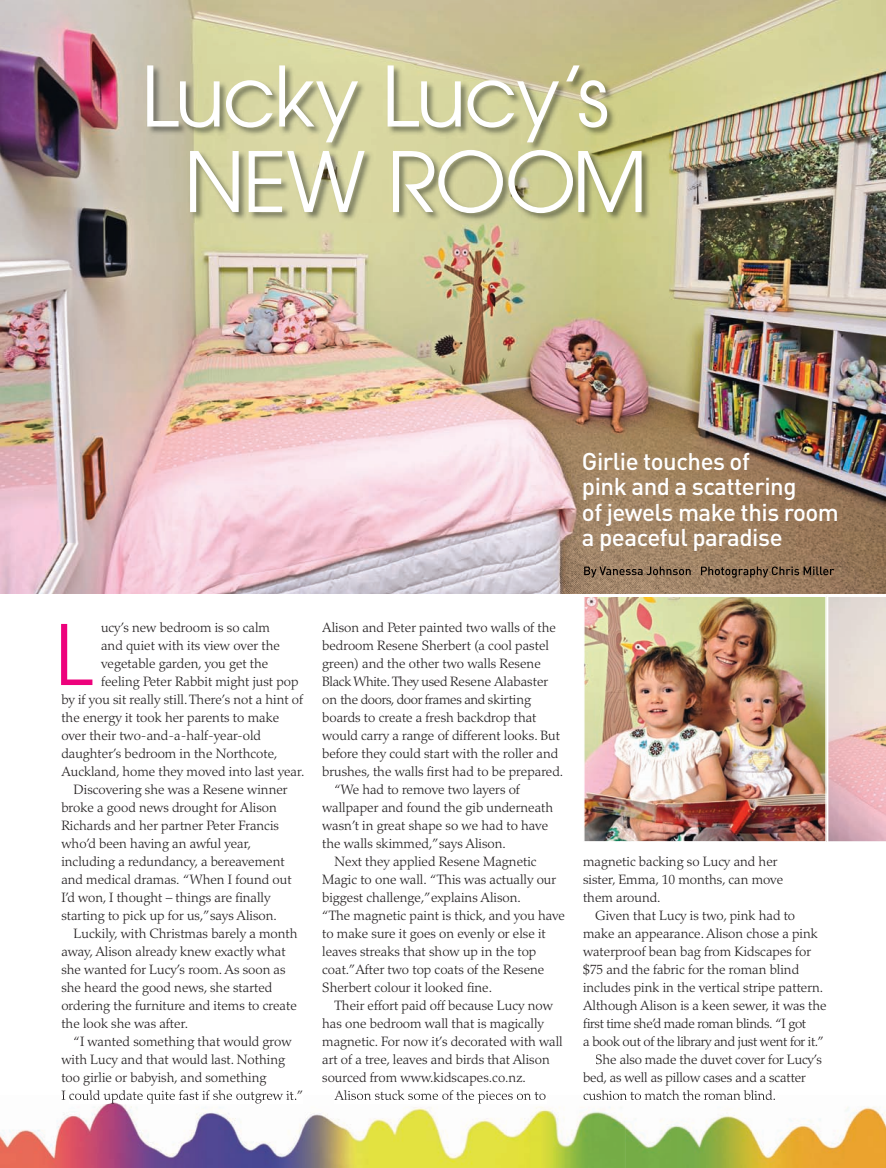
<style>
.page{position:relative;width:886px;height:1168px;background:#fff}
.page>*{position:absolute;margin:0;border:0;box-sizing:border-box;transform-origin:0 0}
.t1{font:82.5px/85.5px "Avant Garde";letter-spacing:-.03em;color:#fff;text-align:center}
.t2{font:82.5px "Avant Garde";color:#ed027c}
.t3{font:500 24px/25.5px "DIN";letter-spacing:-.02em;color:#fff}
.t4{font:300 13.5px/18px "Palatino";color:#231f20}
.t5{font:300 13.5px "Palatino";letter-spacing:-.025em;color:#231f20}
</style>
<div class="page">
<img style="left:0;top:0;width:886px;height:594px">
<img style="left:0;top:1099px;width:886px;height:68px">
<img style="left:69px;top:1095px;width:233px;height:8px">
<img style="left:146px;top:64px;width:505px;height:159px">
<img style="left:584px;top:566px;width:250px;height:11px">
<img style="left:334px;top:1095px;width:212px;height:8px">
<img style="left:583px;top:1095px;width:192px;height:4px">
<svg style="left:828px;top:597px;width:58px;height:245px;background:#e6c9c9"></svg>
<img style="left:584px;top:596px;width:243px;height:246px">
<h1 class="t1" style="left:140px;top:53px;width:509px">Lucky Lucy’s<br>NEW ROOM</h1>
<h2 class="t3" style="left:582px;top:447px;width:258px">Girlie touches of<br>pink and a scattering<br>of jewels make this room a peaceful paradise</h2>
<p class="t4" style="left:101px;top:618px;width:170px">ucy’s new bedroom is so calm</p>
<p class="t4" style="left:101px;top:636px;width:180px">and quiet with its view over the</p>
<p class="t4" style="left:101px;top:654px;width:169px">vegetable garden, you get the</p>
<p class="t4" style="left:101px;top:672px;width:199px">feeling Peter Rabbit might just pop</p>
<p class="t4" style="left:61px;top:690px;width:243px">by if you sit really still. There’s not a hint of</p>
<p class="t4" style="left:61px;top:708px;width:219px">the energy it took her parents to make</p>
<p class="t4" style="left:61px;top:726px;width:201px">over their two-and-a-half-year-old</p>
<p class="t4" style="left:61px;top:744px;width:218px">daughter’s bedroom in the Northcote,</p>
<p class="t4" style="left:61px;top:762px;width:245px">Auckland, home they moved into last year.</p>
<p class="t4" style="left:74px;top:780px;width:216px">Discovering she was a Resene winner</p>
<p class="t4" style="left:61px;top:798px;width:217px">broke a good news drought for Alison</p>
<p class="t4" style="left:61px;top:816px;width:219px">Richards and her partner Peter Francis</p>
<p class="t4" style="left:61px;top:834px;width:191px">who’d been having an awful year,</p>
<p class="t4" style="left:61px;top:852px;width:225px">including a redundancy, a bereavement</p>
<p class="t4" style="left:61px;top:870px;width:232px">and medical dramas. “When I found out</p>
<p class="t4" style="left:61px;top:888px;width:211px">I’d won, I thought – things are finally</p>
<p class="t4" style="left:61px;top:906px;width:217px">starting to pick up for us,”says Alison.</p>
<p class="t4" style="left:74px;top:924px;width:225px">Luckily, with Christmas barely a month</p>
<p class="t4" style="left:61px;top:942px;width:226px">away, Alison already knew exactly what</p>
<p class="t4" style="left:61px;top:960px;width:226px">she wanted for Lucy’s room. As soon as</p>
<p class="t4" style="left:61px;top:978px;width:212px">she heard the good news, she started</p>
<p class="t4" style="left:61px;top:996px;width:237px">ordering the furniture and items to create</p>
<p class="t4" style="left:61px;top:1014px;width:128px">the look she was after.</p>
<p class="t4" style="left:74px;top:1032px;width:219px">“I wanted something that would grow</p>
<p class="t4" style="left:61px;top:1050px;width:225px">with Lucy and that would last. Nothing</p>
<p class="t4" style="left:61px;top:1068px;width:207px">too girlie or babyish, and something</p>
<p class="t4" style="left:61px;top:1086px;width:243px">I could update quite fast if she outgrew it.”</p>
<h1 class="t2" style="left:54px;top:606px;width:40px">L</h1>
<p class="t4" style="left:322px;top:618px;width:235px">Alison and Peter painted two walls of the</p>
<p class="t4" style="left:322px;top:636px;width:228px">bedroom Resene Sherbert (a cool pastel</p>
<p class="t4" style="left:322px;top:654px;width:220px">green) and the other two walls Resene</p>
<p class="t5" style="left:322px;top:673px;width:228px">Black White. They used Resene Alabaster</p>
<p class="t5" style="left:322px;top:691px;width:211px">on the doors, door frames and skirting</p>
<p class="t4" style="left:322px;top:708px;width:216px">boards to create a fresh backdrop that</p>
<p class="t4" style="left:322px;top:726px;width:239px">would carry a range of different looks. But</p>
<p class="t4" style="left:322px;top:744px;width:238px">before they could start with the roller and</p>
<p class="t4" style="left:322px;top:762px;width:243px">brushes, the walls first had to be prepared.</p>
<p class="t4" style="left:334px;top:780px;width:187px">“We had to remove two layers of</p>
<p class="t4" style="left:322px;top:798px;width:233px">wallpaper and found the gib underneath</p>
<p class="t4" style="left:322px;top:816px;width:227px">wasn’t in great shape so we had to have</p>
<p class="t4" style="left:322px;top:834px;width:185px">the walls skimmed,”says Alison.</p>
<p class="t4" style="left:334px;top:852px;width:204px">Next they applied Resene Magnetic</p>
<p class="t4" style="left:322px;top:870px;width:235px">Magic to one wall. “This was actually our</p>
<p class="t4" style="left:322px;top:888px;width:200px">biggest challenge,”explains Alison.</p>
<p class="t4" style="left:322px;top:906px;width:244px">“The magnetic paint is thick, and you have</p>
<p class="t4" style="left:322px;top:924px;width:225px">to make sure it goes on evenly or else it</p>
<p class="t4" style="left:322px;top:942px;width:216px">leaves streaks that show up in the top</p>
<p class="t4" style="left:322px;top:960px;width:224px">coat.”After two top coats of the Resene</p>
<p class="t4" style="left:322px;top:978px;width:171px">Sherbert colour it looked fine.</p>
<p class="t4" style="left:334px;top:996px;width:220px">Their effort paid off because Lucy now</p>
<p class="t4" style="left:322px;top:1014px;width:223px">has one bedroom wall that is magically</p>
<p class="t4" style="left:322px;top:1032px;width:242px">magnetic. For now it’s decorated with wall</p>
<p class="t4" style="left:322px;top:1050px;width:229px">art of a tree, leaves and birds that Alison</p>
<p class="t4" style="left:322px;top:1068px;width:205px">sourced from www.kidscapes.co.nz.</p>
<p class="t4" style="left:334px;top:1086px;width:213px">Alison stuck some of the pieces on to</p>
<p class="t4" style="left:583px;top:852px;width:202px">magnetic backing so Lucy and her sister, Emma, 10 months, can move them around.</p>
<p class="t4" style="left:595px;top:906px;width:201px">Given that Lucy is two, pink had to</p>
<p class="t4" style="left:583px;top:924px;width:236px">make an appearance. Alison chose a pink</p>
<p class="t4" style="left:583px;top:942px;width:230px">waterproof bean bag from Kidscapes for</p>
<p class="t4" style="left:583px;top:960px;width:218px">$75 and the fabric for the roman blind</p>
<p class="t4" style="left:583px;top:978px;width:242px">includes pink in the vertical stripe pattern.</p>
<p class="t4" style="left:583px;top:996px;width:245px">Although Alison is a keen sewer, it was the</p>
<p class="t5" style="left:583px;top:1015px;width:225px">first time she’d made roman blinds. “I got</p>
<p class="t5" style="left:583px;top:1033px;width:243px">a book out of the library and just went for it.”</p>
<p class="t4" style="left:595px;top:1050px;width:228px">She also made the duvet cover for Lucy’s</p>
<p class="t4" style="left:583px;top:1068px;width:224px">bed, as well as pillow cases and a scatter</p>
<p class="t4" style="left:583px;top:1086px;width:194px">cushion to match the roman blind.</p>
</div>
